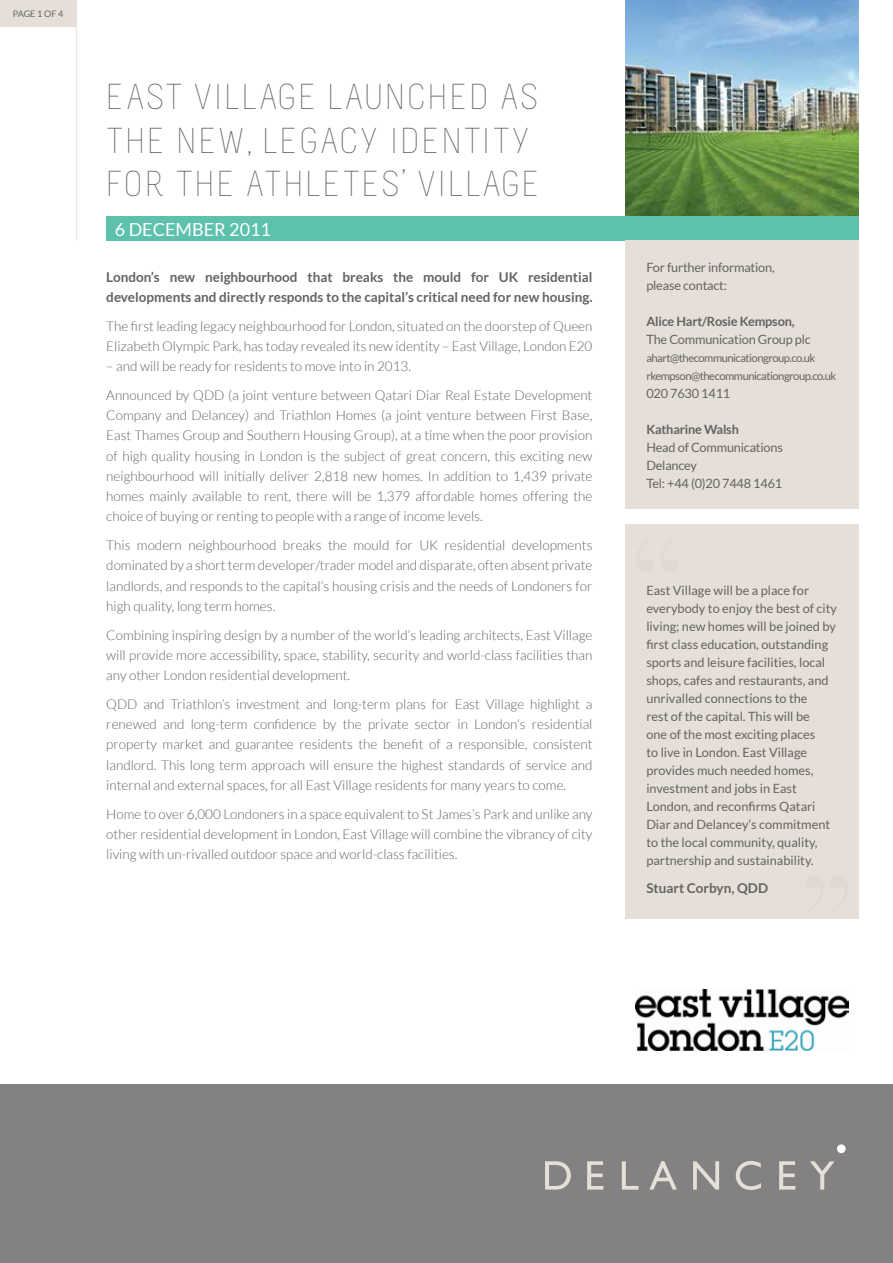
<style>
.page{position:relative;width:893px;height:1263px;background:#fff}
.page>*{position:absolute;margin:0;border:0;box-sizing:border-box;transform-origin:0 0}
.t1{font:300 36px/43.2px "Melbourne";letter-spacing:.05em;color:#646263}
.t2{font:18px "Lato";color:#fff}
.t3{font:300 13.5px/20.2px "Lato";color:#646263;text-align:justify}
.t4{font:700 13.5px/20.2px "Lato";color:#646263}
.t5{font:12.75px/18px "Lato";color:#646263}
.t6{font:700 12.75px "Lato";letter-spacing:-.015em;color:#646263}
.t7{font:11.25px/18px "Lato";letter-spacing:-.045em;color:#646263}
.t8{font:9px "Lato";letter-spacing:-.01em;color:#646263}
</style>
<div class="page">
<div style="left:0;top:1084px;width:893px;height:179px;background:#838182"></div>
<img style="left:625px;top:0;width:234px;height:217px">
<div style="left:106px;top:217px;width:753px;height:24px;background:#5dc1ad"></div>
<div style="left:837px;top:1144px;width:9px;height:9px;background:#fff;border-radius:50%"></div>
<svg style="left:545px;top:1161px;width:26px;height:28px"></svg>
<svg style="left:587px;top:1161px;width:16px;height:28px"></svg>
<svg style="left:622px;top:1161px;width:16px;height:28px"></svg>
<svg style="left:649px;top:1161px;width:28px;height:28px"></svg>
<svg style="left:693px;top:1161px;width:26px;height:28px"></svg>
<svg style="left:736px;top:1161px;width:25px;height:29px"></svg>
<svg style="left:779px;top:1161px;width:16px;height:28px"></svg>
<svg style="left:810px;top:1161px;width:25px;height:28px"></svg>
<div style="left:625px;top:240px;width:234px;height:269px;background:#e5dfd7"></div>
<div style="left:625px;top:525px;width:234px;height:394px;background:#e5dfd7"></div>
<div style="left:0;top:0;width:76px;height:27px;background:#e5dfd7"></div>
<hr style="left:76px;top:0;width:1px;height:240px;background:#e5dfd7">
<img style="left:636px;top:989px;width:212px;height:61px">
<p class="t8" style="left:13px;top:9px;width:52px">PAGE 1 OF 4</p>
<h1 class="t1" style="left:106px;top:76px;width:435px">EAST VILLAGE LAUNCHED AS<br>THE NEW, LEGACY IDENTITY<br>FOR THE ATHLETES’ VILLAGE</h1>
<h2 class="t2" style="left:115px;top:219px;width:158px">6 DECEMBER 2011</h2>
<p class="t4" style="left:106px;top:266px;width:488px">London’s new neighbourhood that breaks the mould for UK residential developments and directly responds to the capital’s critical need for new housing.</p>
<p class="t3" style="left:106px;top:316px;width:488px">The first leading legacy neighbourhood for London, situated on the doorstep of Queen<br>Elizabeth Olympic Park, has today revealed its new identity – East Village, London E20</p>
<p class="t3" style="left:106px;top:352px;width:488px;line-height:28.8px">– and will be ready for residents to move into in 2013.<br>Announced by QDD (a joint venture between Qatari Diar Real Estate Development</p>
<p class="t3" style="left:106px;top:405px;width:488px">Company and Delancey) and Triathlon Homes (a joint venture between First Base, East Thames Group and Southern Housing Group), at a time when the poor provision of high quality housing in London is the subject of great concern, this exciting new neighbourhood will initially deliver 2,818 new homes. In addition to 1,439 private homes mainly available to rent, there will be 1,379 affordable homes offering the choice of buying or renting to people with a range of income levels.</p>
<p class="t3" style="left:106px;top:535px;width:488px">This modern neighbourhood breaks the mould for UK residential developments dominated by a short term developer/trader model and disparate, often absent private landlords, and responds to the capital’s housing crisis and the needs of Londoners for high quality, long term homes.</p>
<p class="t3" style="left:106px;top:625px;width:488px">Combining inspiring design by a number of the world’s leading architects, East Village will provide more accessibility, space, stability, security and world-class facilities than any other London residential development.</p>
<p class="t3" style="left:106px;top:694px;width:488px">QDD and Triathlon’s investment and long-term plans for East Village highlight a renewed and long-term confidence by the private sector in London’s residential property market and guarantee residents the benefit of a responsible, consistent landlord. This long term approach will ensure the highest standards of service and internal and external spaces, for all East Village residents for many years to come.</p>
<p class="t3" style="left:106px;top:804px;width:488px">Home to over 6,000 Londoners in a space equivalent to St James’s Park and unlike any other residential development in London, East Village will combine the vibrancy of city living with un-rivalled outdoor space and world-class facilities.</p>
<p class="t5" style="left:646px;top:258px;width:130px">For further information, please contact:</p>
<p class="t6" style="left:646px;top:314px;width:150px">Alice Hart/Rosie Kempson,</p>
<p class="t5" style="left:646px;top:330px;width:166px">The Communication Group plc</p>
<p class="t7" style="left:646px;top:349px;width:192px">ahart@thecommunicationgroup.co.uk rkempson@thecommunicationgroup.co.uk</p>
<p class="t5" style="left:646px;top:384px;width:85px">020 7630 1411</p>
<p class="t6" style="left:646px;top:422px;width:94px">Katharine Walsh</p>
<p class="t5" style="left:646px;top:438px;width:138px">Head of Communications<br>Delancey<br>Tel: +44 (0)20 7448 1461</p>
<p class="t5" style="left:646px;top:581px;width:192px">East Village will be a place for everybody to enjoy the best of city living; new homes will be joined by first class education, outstanding sports and leisure facilities, local shops, cafes and restaurants, and unrivalled connections to the<br>rest of the capital. This will be<br>one of the most exciting places<br>to live in London. East Village provides much needed homes, investment and jobs in East<br>London, and reconfirms Qatari<br>Diar and Delancey’s commitment to the local community, quality, partnership and sustainability.</p>
<p class="t4" style="left:646px;top:878px;width:123px">Stuart Corbyn, QDD</p>
</div>
